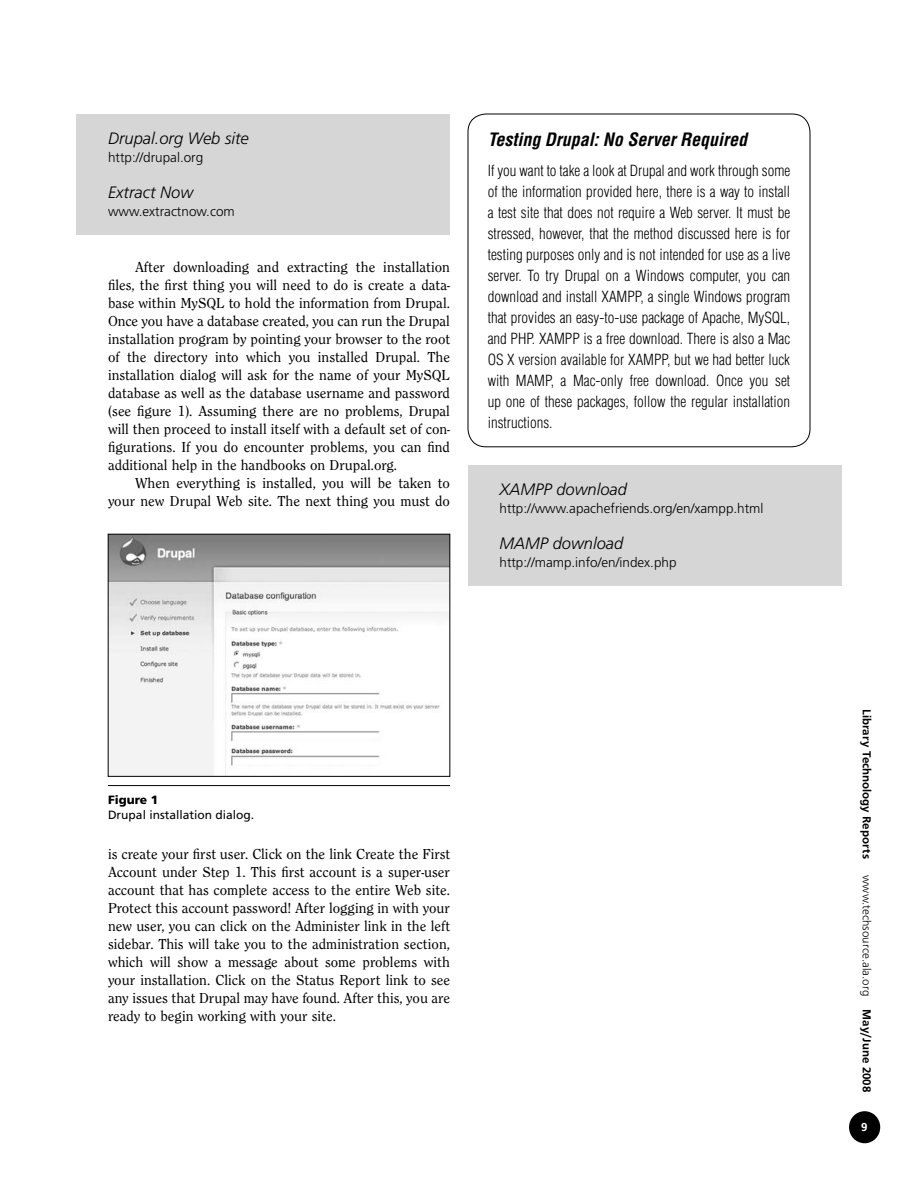
<style>
.page{position:relative;width:918px;height:1188px;background:#fff}
.page>*{position:absolute;margin:0;border:0;box-sizing:border-box;transform-origin:0 0}
.t1{font:italic 700 condensed 18px "Helvetica";color:#000}
.t2{font:italic 300 16.5px "Frutiger";color:#000}
.t3{font:15px/18px "Clearface Regular DTC";color:#000;text-align:justify}
.t4{font:300 condensed 15px/21px "Helvetica";color:#000;text-align:justify}
.t5{font:300 13.5px "Frutiger";color:#000}
.t6{font:12px "Frugal Sans Light DTC";color:#000}
.t7{font:12px "Frutiger";color:#000}
.t8{font:12px "Frugal Sans Bold DTC";color:#000}
.t9{font:900 12px "Frutiger";color:#000}
.t10{font:12px "Frugal Sans Bold DTC";color:#fff}
.s1{font-family:"Frugal Sans Bold DTC"}
</style>
<div class="page">
<div style="left:850px;top:1112px;width:29px;height:31px;background:#000;border-radius:50%"></div>
<div style="left:849px;top:1111px;width:31px;height:32px;border:2px solid #000;border-radius:50%"></div>
<div style="left:76px;top:114px;width:374px;height:120px;background:#d6d6d6"></div>
<div style="left:468px;top:465px;width:374px;height:120px;background:#d6d6d6"></div>
<img style="left:110px;top:536px;width:338px;height:239px">
<div style="left:108px;top:534px;width:342px;height:243px;border:1px solid #000"></div>
<hr style="left:108px;top:785px;width:342px;height:1px;background:#000">
<div style="left:468px;top:114px;width:342px;height:333px;border:1px solid #000;border-radius:18px"></div>
<p class="t2" style="left:108px;top:129px;width:142px">Drupal.org Web site</p>
<p class="t5" style="left:108px;top:150px;width:97px">http://drupal.org</p>
<p class="t2" style="left:108px;top:183px;width:87px">Extract Now</p>
<p class="t5" style="left:108px;top:204px;width:128px">www.extractnow.com</p>
<p class="t3" style="left:108px;top:258px;width:344px;text-indent:27px">After downloading and extracting the installation files, the first thing you will need to do is create a data&shy;base within MySQL to hold the information from Drupal.<br>Once you have a database created, you can run the Drupal installation program by pointing your browser to the root of the directory into which you installed Drupal. The installation dialog will ask for the name of your MySQL database as well as the database username and password (see figure 1). Assuming there are no problems, Drupal will then proceed to install itself with a default set of con&shy;figurations. If you do encounter problems, you can find additional help in the handbooks on Drupal.org.</p>
<p class="t3" style="left:108px;top:474px;width:343px;text-align:right">When everything is installed, you will be taken to your new Drupal Web site. The next thing you must do</p>
<p class="t1" style="left:488px;top:129px;width:261px">Testing Drupal: No Server Required</p>
<p class="t4" style="left:488px;top:160px;width:304px">If you want to take a look at Drupal and work through some of the information provided here, there is a way to install a test site that does not require a Web server. It must be stressed, however, that the method discussed here is for testing purposes only and is not intended for use as a live server. To try Drupal on a Windows computer, you can download and install XAMPP, a single Windows program that provides an easy-to-use package of Apache, MySQL, and PHP. XAMPP is a free download. There is also a Mac OS X version available for XAMPP, but we had better luck with MAMP, a Mac-only free download. Once you set up one of these packages, follow the regular installation instructions.</p>
<p class="t2" style="left:500px;top:480px;width:129px">XAMPP download</p>
<p class="t5" style="left:500px;top:501px;width:266px">http://www.apachefriends.org/en/xampp.html</p>
<p class="t2" style="left:500px;top:534px;width:125px">MAMP download</p>
<p class="t5" style="left:500px;top:555px;width:179px">http://mamp.info/en/index.php</p>
<p class="t9" style="left:108px;top:792px;width:52px">Figure 1</p>
<p class="t7" style="left:108px;top:808px;width:148px">Drupal installation dialog.</p>
<p class="t3" style="left:108px;top:844px;width:344px">is create your first user. Click on the link Create the First Account under Step 1. This first account is a super-user account that has complete access to the entire Web site.<br>Protect this account password! After logging in with your new user, you can click on the Administer link in the left sidebar. This will take you to the administration section, which will show a message about some problems with your installation. Click on the Status Report link to see any issues that Drupal may have found. After this, you are ready to begin working with your site.</p>
<p class="t8" style="left:874px;top:709px;width:151px;rotate:90deg">Library Technology Reports</p>
<p class="t6" style="left:874px;top:875px;width:218px;rotate:90deg">www.techsource.ala.org <span class="s1">May/June 2008</span></p>
<p class="t10" style="left:861px;top:1120px;width:8px">9</p>
</div>
